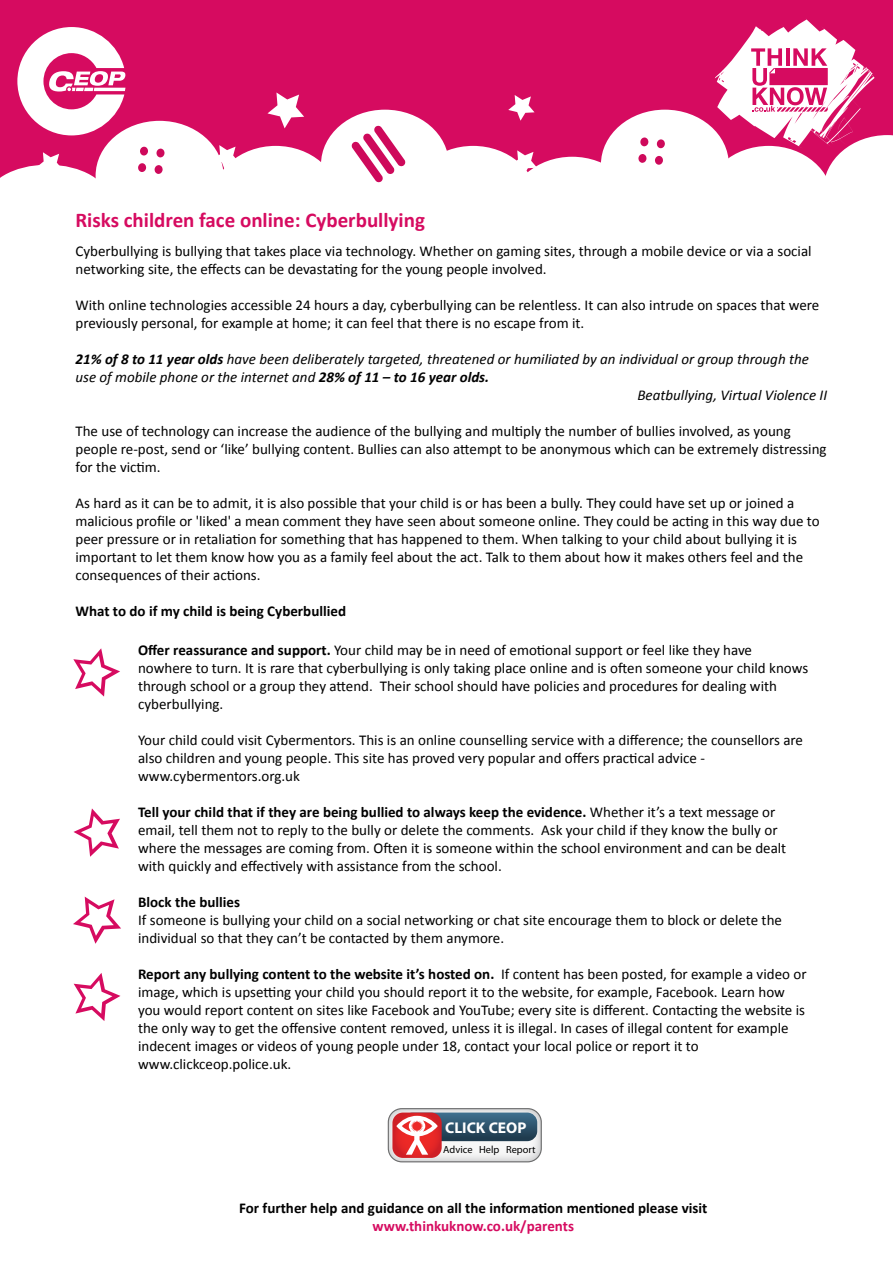
<style>
.page{position:relative;width:893px;height:1263px;background:#fff}
.page>*{position:absolute;margin:0;border:0;box-sizing:border-box;transform-origin:0 0}
.t1{font:700 21px "Calibri";color:#d60b60}
.t2{font:700 15.6px "Myriad Pro";color:#fff}
.t3{font:15px/18px "Calibri";color:#000}
.t4{font:italic 15px "Calibri";color:#000}
.t5{font:700 15px "Calibri";color:#000}
.t6{font:700 15px "Calibri";color:#d60b60}
.t7{font:10.35px "Myriad Pro";color:#000}
.s1{font-weight:700}
</style>
<div class="page">
<div style="left:0;top:0;width:893px;height:190px;background:#d60b60"></div>
<svg style="left:508px;top:95px;width:27px;height:26px"></svg>
<div style="left:96px;top:121px;width:127px;height:110px;background:#fff;border-radius:50%"></div>
<div style="left:321px;top:110px;width:128px;height:110px;background:#fff;border-radius:50%"></div>
<div style="left:212px;top:146px;width:128px;height:110px;background:#fff;border-radius:50%"></div>
<div style="left:409px;top:146px;width:128px;height:110px;background:#fff;border-radius:50%"></div>
<div style="left:508px;top:157px;width:128px;height:110px;background:#fff;border-radius:50%"></div>
<div style="left:601px;top:110px;width:128px;height:110px;background:#fff;border-radius:50%"></div>
<svg style="left:267px;top:92px;width:37px;height:36px"></svg>
<svg style="left:0;top:152px;width:102px;height:38px"></svg>
<svg style="left:640px;top:137px;width:9px;height:10px"></svg>
<div style="left:657px;top:139px;width:8px;height:9px;background:#ce095b;border-radius:50%"></div>
<div style="left:638px;top:154px;width:9px;height:9px;background:#ce095b;border-radius:50%"></div>
<div style="left:655px;top:156px;width:8px;height:9px;background:#ce095b;border-radius:50%"></div>
<div style="left:140px;top:146px;width:8px;height:10px;background:#ce095b;border-radius:50%"></div>
<svg style="left:156px;top:148px;width:9px;height:10px"></svg>
<div style="left:138px;top:163px;width:8px;height:9px;background:#ce095b;border-radius:50%"></div>
<div style="left:154px;top:165px;width:9px;height:9px;background:#ce095b;border-radius:50%"></div>
<svg style="left:351px;top:125px;width:55px;height:58px"></svg>
<svg style="left:511px;top:150px;width:26px;height:23px"></svg>
<svg style="left:213px;top:145px;width:26px;height:25px"></svg>
<svg style="left:713px;top:19px;width:180px;height:171px"></svg>
<svg style="left:17px;top:27px;width:109px;height:108px"></svg>
<svg style="left:73px;top:808px;width:47px;height:49px"></svg>
<svg style="left:73px;top:897px;width:48px;height:47px"></svg>
<svg style="left:73px;top:648px;width:47px;height:49px"></svg>
<svg style="left:74px;top:973px;width:46px;height:48px"></svg>
<svg style="left:388px;top:1109px;width:153px;height:53px"></svg>
<div style="left:388px;top:1108px;width:154px;height:54px;border:1px solid #c5c6c8;border-radius:14px"></div>
<svg style="left:392px;top:1112px;width:145px;height:46px"></svg>
<h1 class="t1" style="left:75px;top:207px;width:351px">Risks children face online: Cyberbullying</h1>
<p class="t3" style="left:75px;top:241px;width:738px">Cyberbullying is bullying that takes place via technology. Whether on gaming sites, through a mobile device or via a social networking site, the effects can be devastating for the young people involved.</p>
<p class="t3" style="left:75px;top:295px;width:745px">With online technologies accessible 24 hours a day, cyberbullying can be relentless. It can also intrude on spaces that were previously personal, for example at home; it can feel that there is no escape from it.</p>
<p class="t4" style="left:75px;top:349px;width:735px"><span class="s1">21% of 8 to 11 year olds</span> have been deliberately targeted, threatened or humiliated by an individual or group through the</p>
<p class="t4" style="left:75px;top:367px;width:415px">use of mobile phone or the internet and <span class="s1">28% of 11 – to 16 year olds.</span></p>
<p class="t4" style="left:637px;top:385px;width:191px">Beatbullying, Virtual Violence II</p>
<p class="t3" style="left:75px;top:421px;width:753px">The use of technology can increase the audience of the bullying and multiply the number of bullies involved, as young people re-post, send or ‘like’ bullying content. Bullies can also attempt to be anonymous which can be extremely distressing for the victim.</p>
<p class="t3" style="left:75px;top:493px;width:746px">As hard as it can be to admit, it is also possible that your child is or has been a bully. They could have set up or joined a malicious profile or 'liked' a mean comment they have seen about someone online. They could be acting in this way due to peer pressure or in retaliation for something that has happened to them. When talking to your child about bullying it is important to let them know how you as a family feel about the act. Talk to them about how it makes others feel and the consequences of their actions.</p>
<p class="t5" style="left:75px;top:601px;width:272px">What to do if my child is being Cyberbullied</p>
<p class="t3" style="left:138px;top:640px;width:672px"><span class="s1">Offer reassurance and support.</span> Your child may be in need of emotional support or feel like they have nowhere to turn. It is rare that cyberbullying is only taking place online and is often someone your child knows through school or a group they attend. Their school should have policies and procedures for dealing with cyberbullying.</p>
<p class="t3" style="left:138px;top:730px;width:666px">Your child could visit Cybermentors. This is an online counselling service with a difference; the counsellors are also children and young people. This site has proved very popular and offers practical advice - www.cybermentors.org.uk</p>
<p class="t3" style="left:138px;top:802px;width:650px"><span class="s1">Tell your child that if they are being bullied to always keep the evidence.</span> Whether it’s a text message or email, tell them not to reply to the bully or delete the comments. Ask your child if they know the bully or where the messages are coming from. Often it is someone within the school environment and can be dealt with quickly and effectively with assistance from the school.</p>
<p class="t5" style="left:138px;top:893px;width:103px">Block the bullies</p>
<p class="t3" style="left:138px;top:910px;width:645px">If someone is bullying your child on a social networking or chat site encourage them to block or delete the individual so that they can’t be contacted by them anymore.</p>
<p class="t3" style="left:138px;top:964px;width:670px"><span class="s1">Report any bullying content to the website it’s hosted on.</span> If content has been posted, for example a video or image, which is upsetting your child you should report it to the website, for example, Facebook. Learn how you would report content on sites like Facebook and YouTube; every site is different. Contacting the website is the only way to get the offensive content removed, unless it is illegal. In cases of illegal content for example indecent images or videos of young people under 18, contact your local police or report it to www.clickceop.police.uk.</p>
<p class="t2" style="left:445px;top:1117px;width:83px">CLICK CEOP</p>
<p class="t7" style="left:443px;top:1143px;width:94px">Advice Help Report</p>
<p class="t5" style="left:239px;top:1199px;width:470px">For further help and guidance on all the information mentioned please visit</p>
<p class="t6" style="left:373px;top:1217px;width:203px">www.thinkuknow.co.uk/parents</p>
</div>
